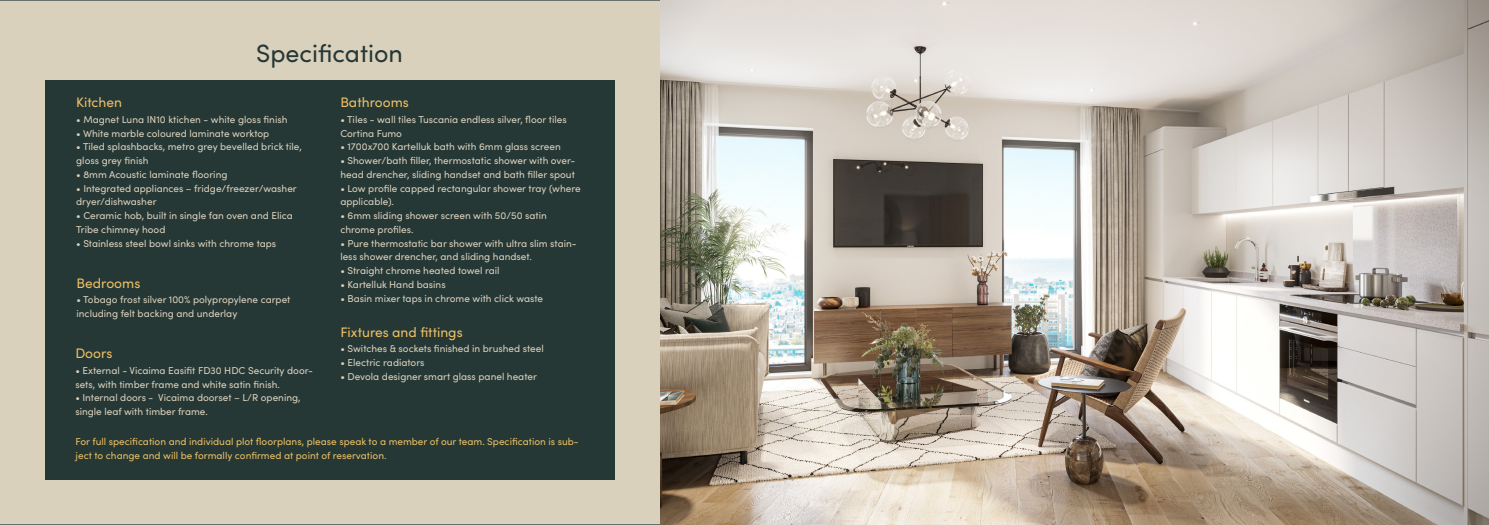
<style>
.page{position:relative;width:1489px;height:525px;background:#fff}
.page>*{position:absolute;margin:0;border:0;box-sizing:border-box;transform-origin:0 0}
.t1{font:25px "Sofia Pro";color:#263836}
.t2{font:13.75px "Sofia Pro";color:#ecbf64}
.t3{font:10px/13.8px "Sofia Pro";color:#dad1bd}
.t4{font:10px/13.8px "Sofia Pro";color:#ecbf64}
</style>
<div class="page">
<div style="left:0;top:0;width:660px;height:524px;background:#dad1bd"></div>
<img style="left:660px;top:0;width:828px;height:524px">
<div style="left:45px;top:80px;width:569px;height:399px;background:#263836"></div>
<h1 class="t1" style="left:256px;top:42px;width:148px">Specification</h1>
<h2 class="t2" style="left:76px;top:96px;width:47px">Kitchen</h2>
<h2 class="t2" style="left:340px;top:96px;width:70px">Bathrooms</h2>
<p class="t3" style="left:340px;top:113px;width:228px">• Tiles - wall tiles Tuscania endless silver, floor tiles<br>Cortina Fumo</p>
<p class="t3" style="left:340px;top:141px;width:222px">• 1700x700 Kartelluk bath with 6mm glass screen</p>
<p class="t3" style="left:340px;top:154px;width:236px">• Shower/bath filler, thermostatic shower with over&shy;head drencher, sliding handset and bath filler spout</p>
<p class="t3" style="left:340px;top:182px;width:242px">• Low profile capped rectangular shower tray (where applicable).</p>
<p class="t3" style="left:340px;top:209px;width:208px">• 6mm sliding shower screen with 50/50 satin chrome profiles.</p>
<p class="t3" style="left:340px;top:237px;width:238px">• Pure thermostatic bar shower with ultra slim stain&shy;less shower drencher, and sliding handset.</p>
<p class="t3" style="left:340px;top:264px;width:161px">• Straight chrome heated towel rail</p>
<p class="t3" style="left:340px;top:278px;width:107px">• Kartelluk Hand basins</p>
<p class="t3" style="left:340px;top:292px;width:204px">• Basin mixer taps in chrome with click waste</p>
<p class="t3" style="left:76px;top:113px;width:213px">• Magnet Luna IN10 ktichen - white gloss finish</p>
<p class="t3" style="left:76px;top:127px;width:195px">• White marble coloured laminate worktop</p>
<p class="t3" style="left:76px;top:141px;width:227px">• Tiled splashbacks, metro grey bevelled brick tile, gloss grey finish</p>
<p class="t3" style="left:76px;top:168px;width:153px">• 8mm Acoustic laminate flooring</p>
<p class="t3" style="left:76px;top:182px;width:222px">• Integrated appliances – fridge/freezer/washer dryer/dishwasher</p>
<p class="t3" style="left:76px;top:209px;width:218px">• Ceramic hob, built in single fan oven and Elica<br>Tribe chimney hood</p>
<p class="t3" style="left:76px;top:237px;width:201px">• Stainless steel bowl sinks with chrome taps</p>
<h2 class="t2" style="left:76px;top:277px;width:65px">Bedrooms</h2>
<p class="t3" style="left:76px;top:293px;width:215px">• Tobago frost silver 100% polypropylene carpet including felt backing and underlay</p>
<h2 class="t2" style="left:75px;top:347px;width:39px">Doors</h2>
<p class="t3" style="left:75px;top:364px;width:239px">• External - Vicaima Easifit FD30 HDC Security door&shy;sets, with timber frame and white satin finish.</p>
<p class="t3" style="left:75px;top:391px;width:227px">• Internal doors - Vicaima doorset – L/R opening, single leaf with timber frame.</p>
<h2 class="t2" style="left:340px;top:325px;width:124px">Fixtures and fittings</h2>
<p class="t3" style="left:340px;top:342px;width:205px">• Switches &amp; sockets finished in brushed steel</p>
<p class="t3" style="left:340px;top:356px;width:86px">• Electric radiators</p>
<p class="t3" style="left:340px;top:370px;width:198px">• Devola designer smart glass panel heater</p>
<p class="t4" style="left:76px;top:435px;width:504px">For full specification and individual plot floorplans, please speak to a member of our team. Specification is sub&shy;ject to change and will be formally confirmed at point of reservation.</p>
</div>
